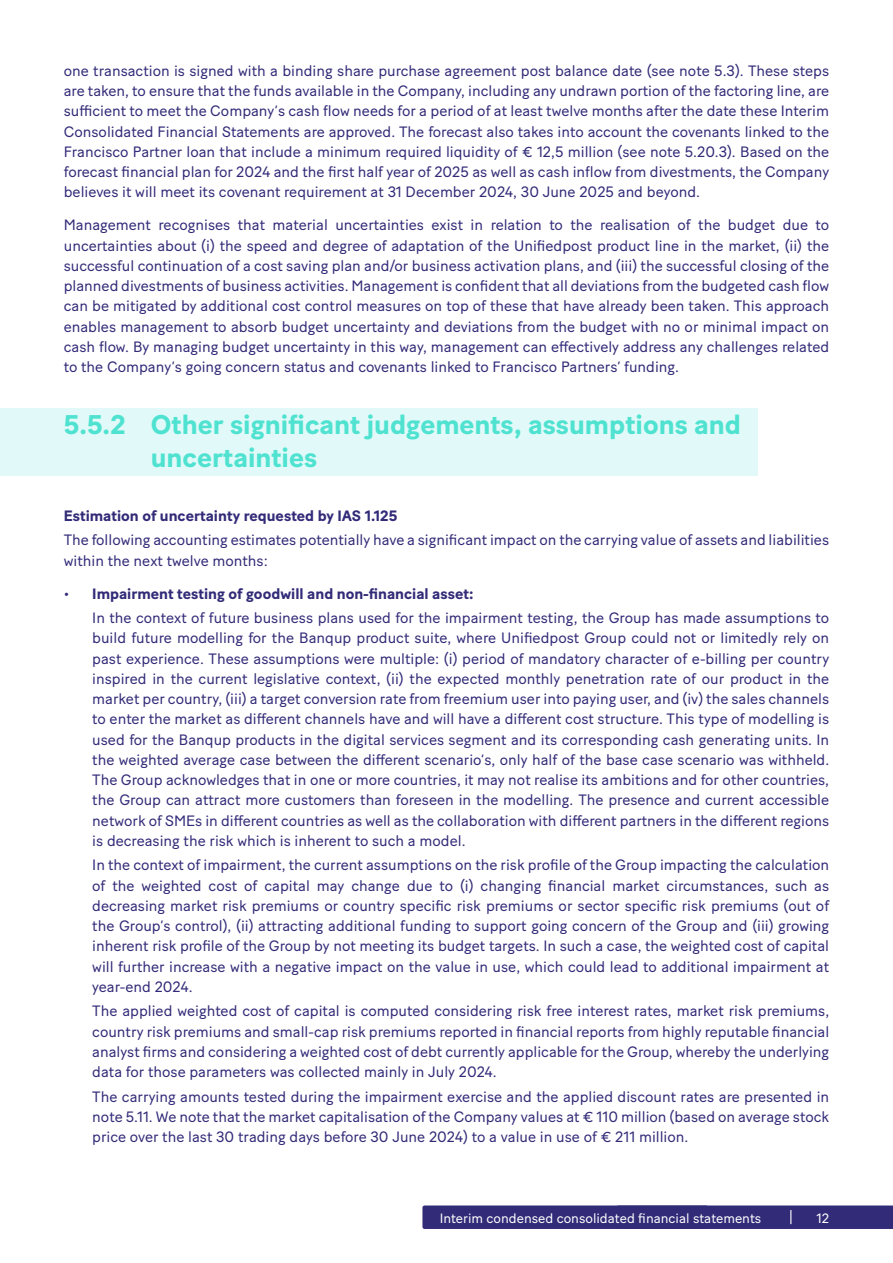
<style>
.page{position:relative;width:893px;height:1263px;background:#fff}
.page>*{position:absolute;margin:0;border:0;box-sizing:border-box;transform-origin:0 0}
.t1{font:700 27px/32.4px "Baton Turbo";color:#50e2d0}
.t2{font:15px/20.2px "Baton Turbo";color:#322b78;text-align:justify}
.t3{font:700 15px "Baton Turbo";color:#322b78}
.t4{font:13.5px "Baton Turbo";color:#fff}
.s1{font-weight:700}
</style>
<div class="page">
<div style="left:422px;top:1205px;width:286px;height:24px;background:#322b78;border-radius:2px"></div>
<div style="left:616px;top:1205px;width:277px;height:24px;background:#322b78"></div>
<div style="left:0;top:408px;width:758px;height:68px;background:#e1faf9"></div>
<p class="t2" style="left:64px;top:59px;width:767px">one transaction is signed with a binding share purchase agreement post balance date (see note 5.3). These steps are taken, to ensure that the funds available in the Company, including any undrawn portion of the factoring line, are sufficient to meet the Company’s cash flow needs for a period of at least twelve months after the date these Interim Consolidated Financial Statements are approved. The forecast also takes into account the covenants linked to the Francisco Partner loan that include a minimum required liquidity of € 12,5 million (see note 5.20.3). Based on the forecast financial plan for 2024 and the first half year of 2025 as well as cash inflow from divestments, the Company believes it will meet its covenant requirement at 31 December 2024, 30 June 2025 and beyond.</p>
<p class="t2" style="left:64px;top:213px;width:767px">Management recognises that material uncertainties exist in relation to the realisation of the budget due to uncertainties about (i) the speed and degree of adaptation of the Unifiedpost product line in the market, (ii) the successful continuation of a cost saving plan and/or business activation plans, and (iii) the successful closing of the planned divestments of business activities. Management is confident that all deviations from the budgeted cash flow can be mitigated by additional cost control measures on top of these that have already been taken. This approach enables management to absorb budget uncertainty and deviations from the budget with no or minimal impact on cash flow. By managing budget uncertainty in this way, management can effectively address any challenges related to the Company’s going concern status and covenants linked to Francisco Partners’ funding.</p>
<h1 class="t1" style="left:151px;top:407px;width:592px;text-indent:-87px">5.5.2 Other significant judgements, assumptions and uncertainties</h1>
<p class="t3" style="left:64px;top:504px;width:335px">Estimation of uncertainty requested by IAS 1.125</p>
<p class="t2" style="left:64px;top:529px;width:767px">The following accounting estimates potentially have a significant impact on the carrying value of assets and liabilities within the next twelve months:</p>
<p class="t2" style="left:92px;top:580px;width:738px;line-height:24.5px;text-indent:-28px">• <span class="s1">Impairment testing of goodwill and non-financial asset:<br></span>In the context of future business plans used for the impairment testing, the Group has made assumptions to</p>
<p class="t2" style="left:92px;top:627px;width:738px">build future modelling for the Banqup product suite, where Unifiedpost Group could not or limitedly rely on past experience. These assumptions were multiple: (i) period of mandatory character of e-billing per country inspired in the current legislative context, (ii) the expected monthly penetration rate of our product in the market per country, (iii) a target conversion rate from freemium user into paying user, and (iv) the sales channels to enter the market as different channels have and will have a different cost structure. This type of modelling is used for the Banqup products in the digital services segment and its corresponding cash generating units. In the weighted average case between the different scenario’s, only half of the base case scenario was withheld.<br>The Group acknowledges that in one or more countries, it may not realise its ambitions and for other countries, the Group can attract more customers than foreseen in the modelling. The presence and current accessible network of SMEs in different countries as well as the collaboration with different partners in the different regions is decreasing the risk which is inherent to such a model.</p>
<p class="t2" style="left:92px;top:854px;width:738px">In the context of impairment, the current assumptions on the risk profile of the Group impacting the calculation of the weighted cost of capital may change due to (i) changing financial market circumstances, such as decreasing market risk premiums or country specific risk premiums or sector specific risk premiums (out of the Group’s control), (ii) attracting additional funding to support going concern of the Group and (iii) growing inherent risk profile of the Group by not meeting its budget targets. In such a case, the weighted cost of capital will further increase with a negative impact on the value in use, which could lead to additional impairment at year-end 2024.</p>
<p class="t2" style="left:92px;top:1000px;width:738px">The applied weighted cost of capital is computed considering risk free interest rates, market risk premiums, country risk premiums and small-cap risk premiums reported in financial reports from highly reputable financial analyst firms and considering a weighted cost of debt currently applicable for the Group, whereby the underlying data for those parameters was collected mainly in July 2024.</p>
<p class="t2" style="left:92px;top:1085px;width:738px">The carrying amounts tested during the impairment exercise and the applied discount rates are presented in note 5.11. We note that the market capitalisation of the Company values at € 110 million (based on average stock price over the last 30 trading days before 30 June 2024) to a value in use of € 211 million.</p>
<p class="t4" style="left:440px;top:1208px;width:323px">Interim condensed consolidated financial statements</p>
<p class="t4" style="left:816px;top:1208px;width:14px">12</p>
</div>
